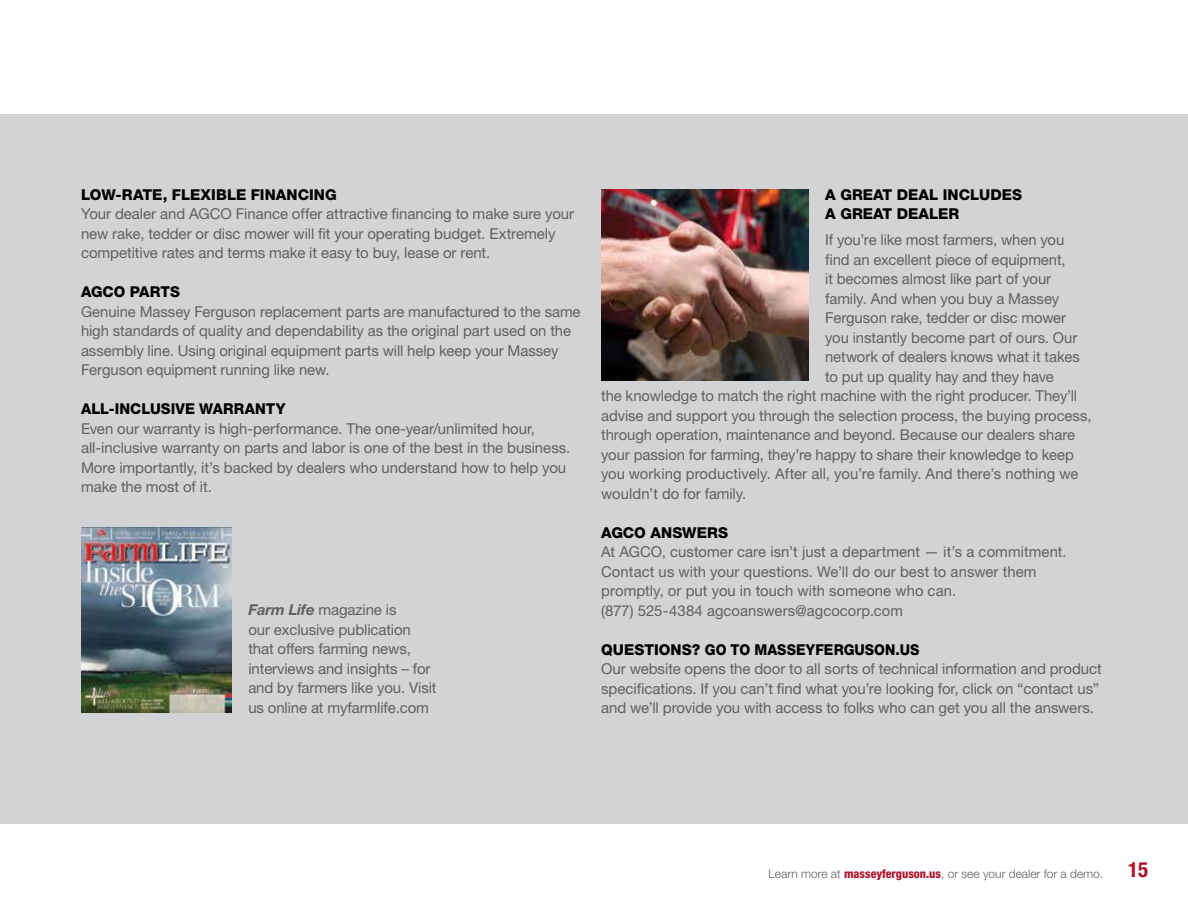
<style>
.page{position:relative;width:1188px;height:918px;background:#fff}
.page>*{position:absolute;margin:0;border:0;box-sizing:border-box;transform-origin:0 0}
.t1{font:15px/19.5px "Helvetica Neue LT Std";letter-spacing:-.005em;color:#5f6062}
.t2{font:800 15px/19.5px "Helvetica Neue LT Std";color:#000}
.t3{font:300 12px "Helvetica Neue LT Std";color:#5f6062}
.s1{font-weight:700;font-style:italic}
.s2{font-weight:800;font-stretch:condensed;color:#ac162c}
.s3{font-weight:700;font-stretch:condensed;font-size:21px;color:#ac162c}
</style>
<div class="page">
<div style="left:0;top:114px;width:1188px;height:710px;background:#d1d3d4"></div>
<img style="left:601px;top:189px;width:208px;height:191px">
<img style="left:81px;top:527px;width:150px;height:186px">
<p class="t2" style="left:81px;top:185px;width:257px">LOW-RATE, FLEXIBLE FINANCING</p>
<p class="t1" style="left:81px;top:204px;width:495px">Your dealer and AGCO Finance offer attractive financing to make sure your new rake, tedder or disc mower will fit your operating budget. Extremely competitive rates and terms make it easy to buy, lease or rent.</p>
<p class="t2" style="left:81px;top:282px;width:101px">AGCO PARTS</p>
<p class="t1" style="left:81px;top:301px;width:501px">Genuine Massey Ferguson replacement parts are manufactured to the same high standards of quality and dependability as the original part used on the assembly line. Using original equipment parts will help keep your Massey Ferguson equipment running like new.</p>
<p class="t2" style="left:81px;top:399px;width:206px">ALL-INCLUSIVE WARRANTY</p>
<p class="t1" style="left:81px;top:418px;width:491px">Even our warranty is high-performance. The one-year/unlimited hour, all-inclusive warranty on parts and labor is one of the best in the business.<br>More importantly, it’s backed by dealers who understand how to help you make the most of it.</p>
<p class="t1" style="left:248px;top:600px;width:190px"><span class="s1">Farm Life</span> magazine is<br>our exclusive publication that offers farming news, interviews and insights – for and by farmers like you. Visit us online at myfarmlife.com</p>
<p class="t2" style="left:825px;top:185px;width:198px">A GREAT DEAL INCLUDES<br>A GREAT DEALER</p>
<p class="t1" style="left:825px;top:230px;width:241px">If you’re like most farmers, when you</p>
<p class="t1" style="left:825px;top:250px;width:242px">find an excellent piece of equipment,</p>
<p class="t1" style="left:825px;top:269px;width:228px">it becomes almost like part of your</p>
<p class="t1" style="left:825px;top:289px;width:236px">family. And when you buy a Massey</p>
<p class="t1" style="left:825px;top:308px;width:243px">Ferguson rake, tedder or disc mower</p>
<p class="t1" style="left:825px;top:328px;width:254px">you instantly become part of ours. Our</p>
<p class="t1" style="left:825px;top:347px;width:256px">network of dealers knows what it takes</p>
<p class="t1" style="left:825px;top:367px;width:230px">to put up quality hay and they have</p>
<p class="t1" style="left:601px;top:386px;width:478px">the knowledge to match the right machine with the right producer. They’ll</p>
<p class="t1" style="left:601px;top:406px;width:492px">advise and support you through the selection process, the buying process,</p>
<p class="t1" style="left:601px;top:425px;width:475px">through operation, maintenance and beyond. Because our dealers share</p>
<p class="t1" style="left:601px;top:445px;width:474px">your passion for farming, they’re happy to share their knowledge to keep</p>
<p class="t1" style="left:601px;top:464px;width:479px">you working productively. After all, you’re family. And there’s nothing we</p>
<p class="t1" style="left:601px;top:484px;width:147px">wouldn’t do for family.</p>
<p class="t2" style="left:601px;top:523px;width:128px">AGCO ANSWERS</p>
<p class="t1" style="left:601px;top:542px;width:467px">At AGCO, customer care isn’t just a department — it’s a commitment.<br>Contact us with your questions. We’ll do our best to answer them promptly, or put you in touch with someone who can.<br>(877) 525-4384 agcoanswers@agcocorp.com</p>
<p class="t2" style="left:601px;top:640px;width:320px">QUESTIONS? GO TO MASSEYFERGUSON.US</p>
<p class="t1" style="left:601px;top:659px;width:502px">Our website opens the door to all sorts of technical information and product specifications. If you can’t find what you’re looking for, click on “contact us” and we’ll provide you with access to folks who can get you all the answers.</p>
<p class="t3" style="left:768px;top:866px;width:381px">Learn more at <span class="s2">masseyferguson.us</span>, or see your dealer for a demo. <span class="s3">15</span></p>
</div>
